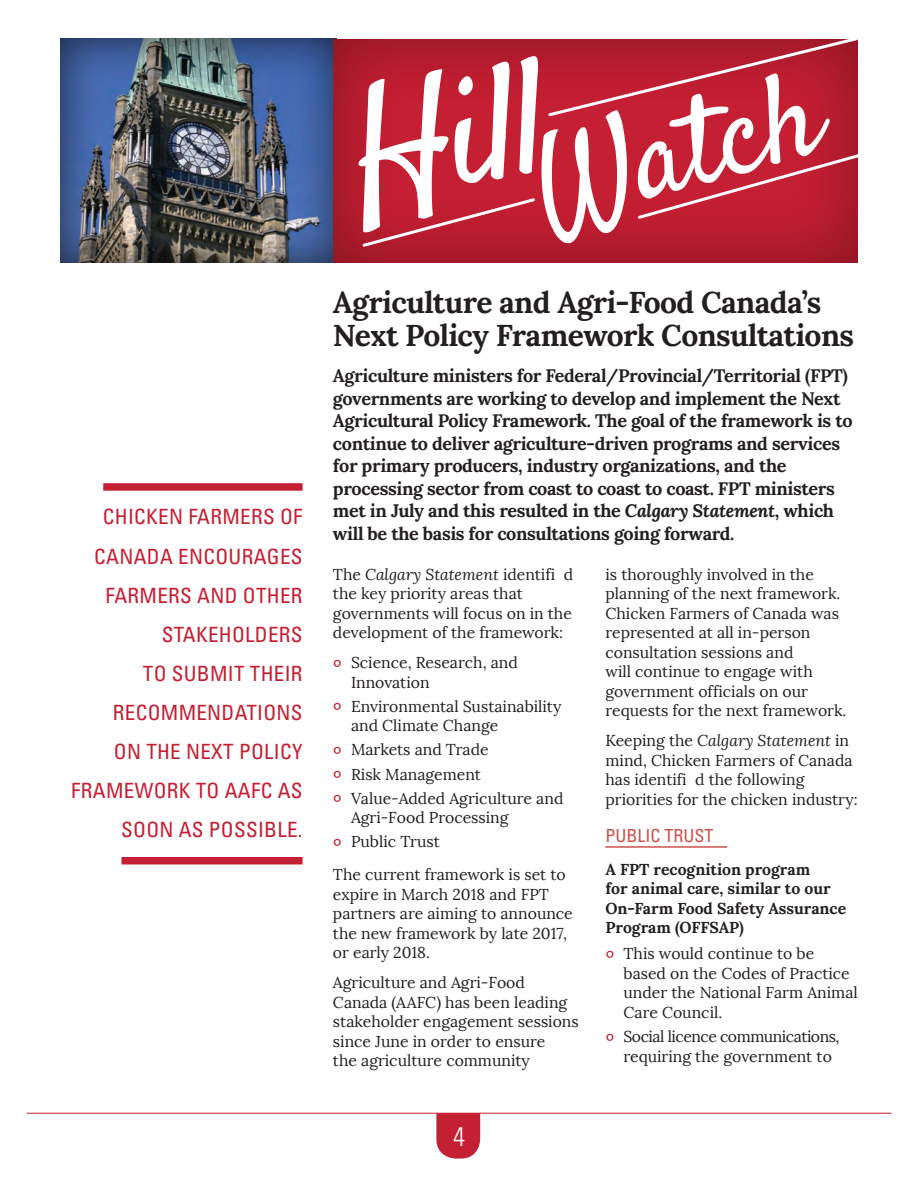
<style>
.page{position:relative;width:921px;height:1193px;background:#fff}
.page>*{position:absolute;margin:0;border:0;box-sizing:border-box;transform-origin:0 0}
.t1{font:162.15px "Satisfy";color:#fff}
.t2{font:124.5px "Satisfy";color:#fff}
.t3{font:700 30px/33px "Lora";letter-spacing:-.02em;color:#231f20}
.t4{font:300 condensed 27px "Univers LT Std";color:#fff}
.t5{font:condensed 21px/39px "Univers LT Std";letter-spacing:.015em;color:#c41f32;text-align:right}
.t6{font:700 18px/22.5px "Lora";letter-spacing:-.02em;color:#231f20}
.t7{font:condensed 18px "Univers LT Std";color:#cc534d}
.t8{font:15.75px/19.5px "Lora";color:#231f20}
.t9{font:700 15.75px/19.5px "Lora";color:#231f20}
.t10{font:15.75px/19.5px "Lora";letter-spacing:-.03em;color:#231f20}
.s1{font-style:italic}
.s2{font-size:22.5px;color:#c41f32}
</style>
<div class="page">
<hr style="left:27px;top:1112px;width:864px;height:1px;background:#c41f32">
<svg style="left:436px;top:1112px;width:44px;height:46px;background:#c93344"></svg>
<div style="left:60px;top:38px;width:279px;height:226px;background:#231f20;opacity:.75"></div>
<div style="left:332px;top:37px;width:527px;height:226px;background:#231f20;opacity:.4"></div>
<hr style="left:605px;top:846px;width:121px;height:1px;background:#cc534d">
<div style="left:103px;top:483px;width:199px;height:7px;background:#c41f32"></div>
<div style="left:121px;top:856px;width:181px;height:8px;background:#c41f32"></div>
<svg style="left:635px;top:151px;width:224px;height:70px;background:#c2283a"></svg>
<svg style="left:360px;top:196px;width:177px;height:53px;background:#be293a"></svg>
<svg style="left:546px;top:37px;width:313px;height:81px;background:#bc2b3c"></svg>
<h3 class="t5" style="left:71px;top:497px;width:233px">CHICKEN FARMERS OF<br>CANADA ENCOURAGES<br>FARMERS AND OTHER<br>STAKEHOLDERS<br>TO SUBMIT THEIR<br>RECOMMENDATIONS<br>ON THE NEXT POLICY<br>FRAMEWORK TO AAFC AS<br>SOON AS POSSIBLE.</h3>
<h1 class="t1" style="left:330px;top:54px;width:203px;rotate:-11deg">Hill</h1>
<h2 class="t2" style="left:515px;top:114px;width:293px;rotate:-16deg">Watch</h2>
<h3 class="t3" style="left:333px;top:286px;width:522px">Agriculture and Agri-Food Canada’s<br>Next Policy Framework Consultations</h3>
<p class="t6" style="left:333px;top:364px;width:521px">Agriculture ministers for Federal/Provincial/Territorial (FPT) governments are working to develop and implement the Next Agricultural Policy Framework. The goal of the framework is to continue to deliver agriculture-driven programs and services for primary producers, industry organizations, and the processing sector from coast to coast to coast. FPT ministers met in July and this resulted in the <span class="s1">Calgary Statement,</span> which will be the basis for consultations going forward.</p>
<p class="t8" style="left:333px;top:564px;width:241px">The <span class="s1">Calgary Statement</span> identifi d the key priority areas that governments will focus on in the development of the framework:</p>
<p class="t8" style="left:351px;top:652px;width:168px;text-indent:-18px"><span class="s2">°</span> Science, Research, and<br>Innovation</p>
<p class="t8" style="left:351px;top:696px;width:212px;text-indent:-18px"><span class="s2">°</span> Environmental Sustainability and Climate Change</p>
<p class="t8" style="left:333px;top:737px;width:232px;line-height:24.2px"><span class="s2">°</span> Markets and Trade<br><span class="s2">°</span> Risk Management<br><span class="s2">°</span> Value-Added Agriculture and</p>
<p class="t8" style="left:333px;top:805px;width:177px;line-height:24.2px;text-indent:18px">Agri-Food Processing <span class="s2">°</span> Public Trust</p>
<p class="t8" style="left:333px;top:864px;width:241px">The current framework is set to expire in March 2018 and FPT partners are aiming to announce the new framework by late 2017, or early 2018.</p>
<p class="t8" style="left:333px;top:972px;width:247px">Agriculture and Agri-Food<br>Canada (AAFC) has been leading stakeholder engagement sessions since June in order to ensure<br>the agriculture community</p>
<p class="t8" style="left:605px;top:564px;width:242px">is thoroughly involved in the planning of the next framework.<br>Chicken Farmers of Canada was represented at all in-person consultation sessions and<br>will continue to engage with government officials on our requests for the next framework.</p>
<p class="t8" style="left:605px;top:730px;width:253px">Keeping the <span class="s1">Calgary Statement</span> in mind, Chicken Farmers of Canada has identifi d the following priorities for the chicken industry:</p>
<p class="t7" style="left:605px;top:823px;width:110px">PUBLIC TRUST</p>
<p class="t9" style="left:605px;top:858px;width:242px">A FPT recognition program<br>for animal care, similar to our<br>On-Farm Food Safety Assurance<br>Program (OFFSAP)</p>
<p class="t8" style="left:623px;top:943px;width:236px;text-indent:-18px"><span class="s2">°</span> This would continue to be based on the Codes of Practice under the National Farm Animal<br>Care Council.</p>
<p class="t10" style="left:623px;top:1026px;width:217px;text-indent:-18px"><span class="s2">°</span> Social licence communications, requiring the government to</p>
<h3 class="t4" style="left:453px;top:1120px;width:13px">4</h3>
</div>
